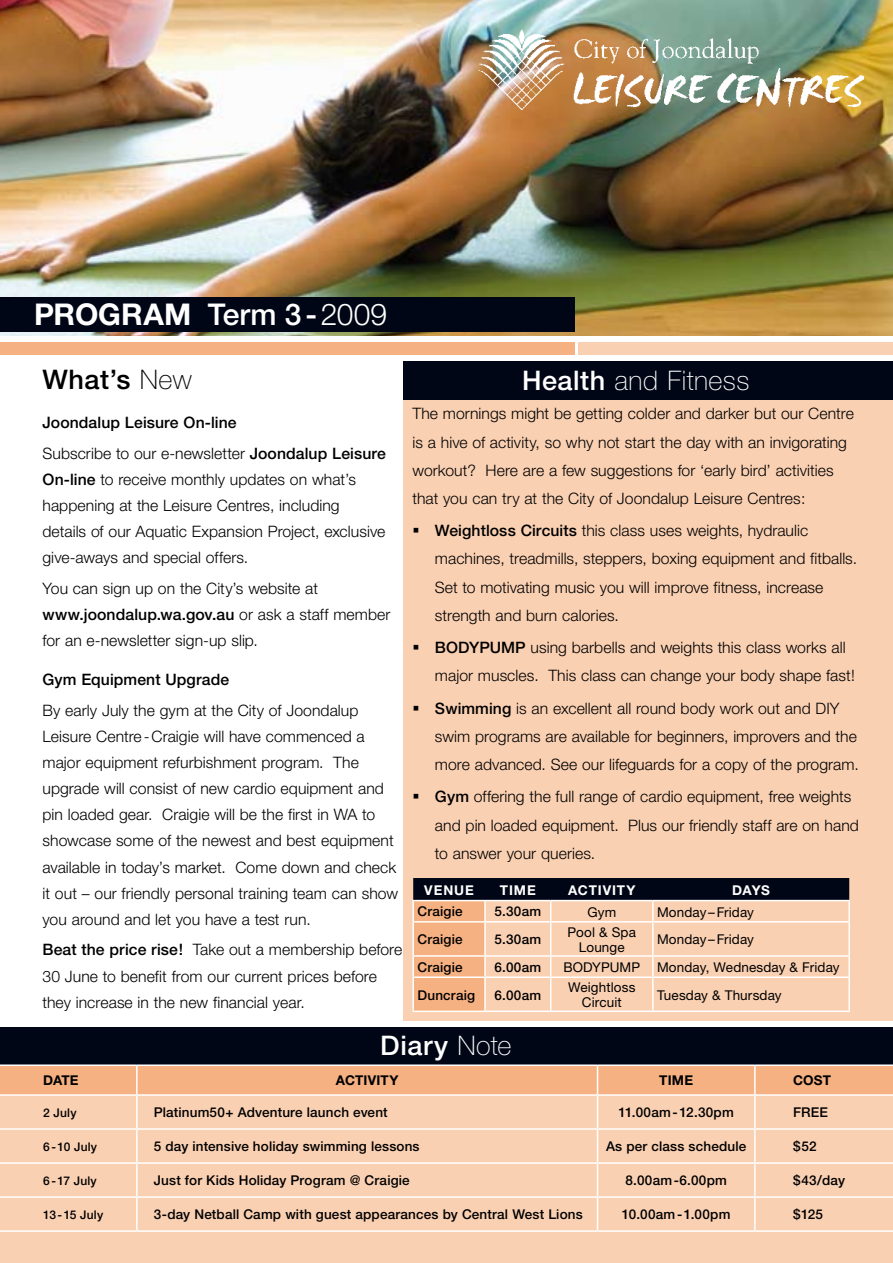
<style>
.page{position:relative;width:893px;height:1263px;background:#fff}
.page>*{position:absolute;margin:0;border:0;box-sizing:border-box;transform-origin:0 0}
.t1{font:700 30px "Helvetica Neue";color:#fff}
.t2{font:100 27px "Helvetica Neue";letter-spacing:.015em;color:#fff}
.t3{font:500 27px "Helvetica Neue";color:#000}
.t4{font:500 27px "Helvetica Neue";letter-spacing:.025em;color:#fff}
.t5{font:300 15.75px/26.2px "Helvetica Neue";letter-spacing:.005em;color:#000}
.t6{font:500 15.75px/30.5px "Helvetica Neue";letter-spacing:.005em;color:#000}
.t7{font:500 13.5px "Helvetica Neue";letter-spacing:.01em;color:#000}
.t8{font:13.5px/15px "Helvetica Neue";letter-spacing:.01em;color:#000;text-align:center}
.t9{font:700 13.5px "Helvetica Neue";letter-spacing:.065em;color:#fff}
.t10{font:700 13.5px "Helvetica Neue";letter-spacing:.01em;color:#000}
.t11{font:500 12px "Helvetica Neue";letter-spacing:.015em;color:#000}
.s1{font-weight:500}
.s2{font-weight:300}
.s3{font-weight:100}
</style>
<div class="page">
<img style="left:0;top:0;width:893px;height:336px">
<div style="left:0;top:298px;width:574px;height:34px;background:#000616"></div>
<div style="left:0;top:342px;width:574px;height:13px;background:#f6b182"></div>
<div style="left:578px;top:342px;width:315px;height:13px;background:#fad0b2"></div>
<div style="left:404px;top:361px;width:489px;height:39px;background:#000616"></div>
<div style="left:404px;top:400px;width:489px;height:620px;background:#fad0b2"></div>
<svg style="left:412px;top:878px;width:438px;height:132px"></svg>
<hr style="left:412px;top:976px;width:73px;height:2px;background:#fff">
<hr style="left:412px;top:978px;width:2px;height:32px;background:#fff">
<hr style="left:485px;top:976px;width:66px;height:2px;background:#fff">
<hr style="left:484px;top:978px;width:2px;height:32px;background:#fff">
<hr style="left:551px;top:976px;width:102px;height:2px;background:#fff">
<hr style="left:550px;top:978px;width:1px;height:32px;background:#fff">
<hr style="left:653px;top:976px;width:197px;height:2px;background:#fff">
<hr style="left:652px;top:978px;width:2px;height:32px;background:#fff">
<hr style="left:848px;top:978px;width:2px;height:32px;background:#fff">
<hr style="left:412px;top:1010px;width:73px;height:2px;background:#fff">
<hr style="left:485px;top:1010px;width:66px;height:2px;background:#fff">
<hr style="left:551px;top:1010px;width:102px;height:2px;background:#fff">
<hr style="left:653px;top:1010px;width:197px;height:2px;background:#fff">
<img style="left:477px;top:30px;width:386px;height:80px">
<div style="left:0;top:1027px;width:893px;height:38px;background:#000616"></div>
<div style="left:0;top:1096px;width:893px;height:167px;background:#fad0b2"></div>
<hr style="left:0;top:1064px;width:137px;height:2px;background:#fff">
<hr style="left:137px;top:1064px;width:460px;height:2px;background:#fff">
<hr style="left:597px;top:1064px;width:158px;height:2px;background:#fff">
<div style="left:0;top:1065px;width:893px;height:29px;background:#f6b182"></div>
<hr style="left:755px;top:1064px;width:138px;height:2px;background:#fff">
<hr style="left:754px;top:1066px;width:2px;height:28px;background:#fff">
<hr style="left:136px;top:1096px;width:2px;height:32px;background:#fff">
<hr style="left:597px;top:1096px;width:1px;height:32px;background:#fff">
<hr style="left:754px;top:1096px;width:2px;height:32px;background:#fff">
<hr style="left:0;top:1128px;width:137px;height:2px;background:#fff">
<hr style="left:137px;top:1128px;width:460px;height:2px;background:#fff">
<hr style="left:136px;top:1130px;width:2px;height:32px;background:#fff">
<hr style="left:597px;top:1128px;width:158px;height:2px;background:#fff">
<hr style="left:597px;top:1130px;width:1px;height:32px;background:#fff">
<hr style="left:755px;top:1128px;width:138px;height:2px;background:#fff">
<hr style="left:754px;top:1130px;width:2px;height:32px;background:#fff">
<hr style="left:0;top:1162px;width:137px;height:2px;background:#fff">
<hr style="left:137px;top:1162px;width:460px;height:2px;background:#fff">
<hr style="left:136px;top:1164px;width:2px;height:32px;background:#fff">
<hr style="left:597px;top:1162px;width:158px;height:2px;background:#fff">
<hr style="left:597px;top:1164px;width:1px;height:32px;background:#fff">
<hr style="left:755px;top:1162px;width:138px;height:2px;background:#fff">
<hr style="left:754px;top:1164px;width:2px;height:32px;background:#fff">
<hr style="left:0;top:1196px;width:137px;height:2px;background:#fff">
<hr style="left:137px;top:1196px;width:460px;height:2px;background:#fff">
<hr style="left:136px;top:1198px;width:2px;height:32px;background:#fff">
<hr style="left:597px;top:1196px;width:158px;height:2px;background:#fff">
<hr style="left:597px;top:1198px;width:1px;height:32px;background:#fff">
<hr style="left:755px;top:1196px;width:138px;height:2px;background:#fff">
<hr style="left:754px;top:1198px;width:2px;height:32px;background:#fff">
<hr style="left:0;top:1230px;width:137px;height:2px;background:#fff">
<hr style="left:137px;top:1230px;width:460px;height:2px;background:#fff">
<hr style="left:597px;top:1230px;width:158px;height:2px;background:#fff">
<hr style="left:755px;top:1230px;width:138px;height:2px;background:#fff">
<h1 class="t1" style="left:34px;top:296px;width:355px">PROGRAM <span class="s1">Term 3-</span><span class="s2">2009</span></h1>
<h2 class="t3" style="left:43px;top:363px;width:151px">What’s <span class="s3">New</span></h2>
<p class="t6" style="left:43px;top:407px;width:345px">Joondalup Leisure On-line<br><span class="s2">Subscribe to our e-newsletter</span> Joondalup Leisure</p>
<p class="t5" style="left:43px;top:466px;width:344px"><span class="s1">On-line</span> to receive monthly updates on what’s happening at the Leisure Centres, including details of our Aquatic Expansion Project, exclusive give‑aways and special offers.</p>
<p class="t5" style="left:43px;top:575px;width:350px">You can sign up on the City’s website at <span class="s1">www.joondalup.wa.gov.au</span> or ask a staff member for an e-newsletter sign-up slip.</p>
<p class="t6" style="left:43px;top:664px;width:188px">Gym Equipment Upgrade</p>
<p class="t5" style="left:43px;top:696px;width:357px">By early July the gym at the City of Joondalup Leisure Centre-Craigie will have commenced a major equipment refurbishment program. The upgrade will consist of new cardio equipment and pin loaded gear. Craigie will be the first in WA to showcase some of the newest and best equipment available in today’s market. Come down and check it out – our friendly personal training team can show you around and let you have a test run.</p>
<p class="t5" style="left:43px;top:936px;width:361px"><span class="s1">Beat the price rise!</span> Take out a membership before<br>30 June to benefit from our current prices before they increase in the new financial year.</p>
<h2 class="t2" style="left:522px;top:365px;width:229px"><span class="s1">Health</span> and Fitness</h2>
<p class="t5" style="left:412px;top:399px;width:443px;line-height:28.2px">The mornings might be getting colder and darker but our Centre is a hive of activity, so why not start the day with an invigorating workout? Here are a few suggestions for ‘early bird’ activities that you can try at the City of Joondalup Leisure Centres:</p>
<p class="t5" style="left:435px;top:516px;width:424px;line-height:28.2px"><span class="s1">Weightloss Circuits</span> this class uses weights, hydraulic machines, treadmills, steppers, boxing equipment and fitballs.<br>Set to motivating music you will improve fitness, increase strength and burn calories.</p>
<p class="t5" style="left:435px;top:633px;width:421px;line-height:28.2px"><span class="s1">BODYPUMP</span> using barbells and weights this class works all major muscles. This class can change your body shape fast!</p>
<p class="t5" style="left:435px;top:694px;width:425px;line-height:28.2px"><span class="s1">Swimming</span> is an excellent all round body work out and DIY swim programs are available for beginners, improvers and the more advanced. See our lifeguards for a copy of the program.</p>
<p class="t5" style="left:435px;top:782px;width:425px;line-height:28.2px"><span class="s1">Gym</span> offering the full range of cardio equipment, free weights and pin loaded equipment. Plus our friendly staff are on hand to answer your queries.</p>
<p class="t9" style="left:424px;top:881px;width:51px">VENUE</p>
<p class="t9" style="left:500px;top:881px;width:37px">TIME</p>
<p class="t9" style="left:568px;top:881px;width:69px">ACTIVITY</p>
<p class="t9" style="left:732px;top:881px;width:40px">DAYS</p>
<p class="t7" style="left:417px;top:904px;width:47px">Craigie</p>
<p class="t7" style="left:495px;top:904px;width:48px">5.30am</p>
<p class="t8" style="left:587px;top:904px;width:30px">Gym</p>
<p class="t8" style="left:657px;top:904px;width:98px">Monday –Friday</p>
<p class="t7" style="left:417px;top:931px;width:47px">Craigie</p>
<p class="t7" style="left:495px;top:931px;width:48px">5.30am</p>
<p class="t8" style="left:568px;top:924px;width:70px">Pool &amp; Spa<br>Lounge</p>
<p class="t8" style="left:657px;top:932px;width:98px">Monday –Friday</p>
<p class="t7" style="left:417px;top:959px;width:47px">Craigie</p>
<p class="t7" style="left:495px;top:959px;width:48px">6.00am</p>
<p class="t8" style="left:563px;top:959px;width:278px">BODYPUMP Monday, Wednesday &amp; Friday</p>
<p class="t7" style="left:417px;top:987px;width:59px">Duncraig</p>
<p class="t7" style="left:495px;top:987px;width:48px">6.00am</p>
<p class="t8" style="left:568px;top:979px;width:69px">Weightloss<br>Circuit</p>
<p class="t8" style="left:657px;top:987px;width:126px">Tuesday &amp; Thursday</p>
<h2 class="t4" style="left:380px;top:1029px;width:133px">Diary <span class="s3">Note</span></h2>
<p class="t10" style="left:43px;top:1072px;width:37px">DATE</p>
<p class="t10" style="left:336px;top:1072px;width:64px">ACTIVITY</p>
<p class="t10" style="left:659px;top:1072px;width:35px">TIME</p>
<p class="t10" style="left:793px;top:1072px;width:40px">COST</p>
<p class="t11" style="left:43px;top:1105px;width:35px">2 July</p>
<p class="t7" style="left:154px;top:1104px;width:235px">Platinum50+ Adventure launch event</p>
<p class="t7" style="left:619px;top:1104px;width:117px">11.00am-12.30pm</p>
<p class="t7" style="left:793px;top:1104px;width:36px">FREE</p>
<p class="t11" style="left:43px;top:1139px;width:55px">6-10 July</p>
<p class="t7" style="left:154px;top:1138px;width:267px">5 day intensive holiday swimming lessons</p>
<p class="t7" style="left:606px;top:1138px;width:142px">As per class schedule</p>
<p class="t7" style="left:793px;top:1138px;width:25px">$52</p>
<p class="t11" style="left:43px;top:1173px;width:55px">6-17 July</p>
<p class="t7" style="left:154px;top:1172px;width:257px">Just for Kids Holiday Program @ Craigie</p>
<p class="t7" style="left:625px;top:1172px;width:103px">8.00am-6.00pm</p>
<p class="t7" style="left:793px;top:1172px;width:53px">$43/day</p>
<p class="t11" style="left:43px;top:1207px;width:61px">13-15 July</p>
<p class="t7" style="left:154px;top:1206px;width:430px">3-day Netball Camp with guest appearances by Central West Lions</p>
<p class="t7" style="left:622px;top:1206px;width:110px">10.00am-1.00pm</p>
<p class="t7" style="left:793px;top:1206px;width:31px">$125</p>
</div>
